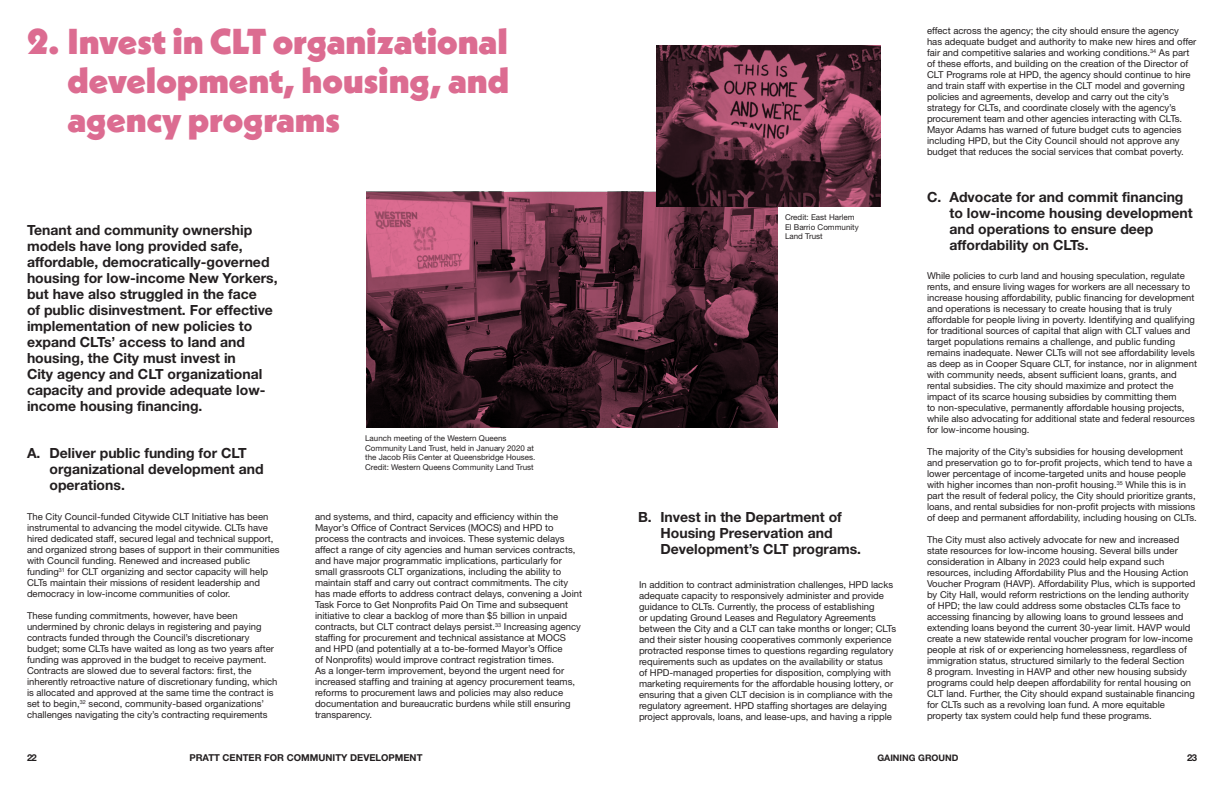
<style>
.page{position:relative;width:1224px;height:792px;background:#fff}
.page>*{position:absolute;margin:0;border:0;box-sizing:border-box;transform-origin:0 0}
.Heading{font:900 36px/39px "Neue Kabel";color:#dc6c91;text-align:justify}
.Sub-heading{font:700 14px/16px "Helvetica Neue LT Pro";color:#231f20}
.SubRec{font:700 14px/16px "Helvetica Neue LT Pro";color:#231f20}
.t1{font:9.5px/11px "Helvetica Neue LT Pro";color:#231f20}
.t2{font:700 9.5px "Helvetica Neue LT Pro";color:#231f20}
.t3{font:700 9px "Helvetica Neue LT Pro";color:#231f20}
.t4{font:8px/9.6px "Helvetica Neue LT Pro";color:#231f20}
</style>
<div class="page">
<img style="left:366px;top:192px;width:412px;height:236px">
<img style="left:656px;top:45px;width:224px;height:162px">
<p class="Heading" style="left:68px;top:22px;width:443px;text-indent:-40px">2. Invest in CLT organizational development, housing, and agency programs</p>
<p class="Sub-heading" style="left:27px;top:222px;width:252px">Tenant and community ownership models have long provided safe, affordable, democratically-governed housing for low-income New Yorkers, but have also struggled in the face<br>of public disinvestment. For effective implementation of new policies to expand CLTs’ access to land and housing, the City must invest in<br>City agency and CLT organizational capacity and provide adequate low&shy;income housing financing.</p>
<p class="SubRec" style="left:50px;top:445px;width:216px;text-indent:-22px">A. Deliver public funding for CLT organizational development and operations.</p>
<p class="t1" style="left:27px;top:511px;width:254px">The City Council-funded Citywide CLT Initiative has been instrumental to advancing the model citywide. CLTs have hired dedicated staff, secured legal and technical support, and organized strong bases of support in their communities with Council funding. Renewed and increased public funding<sup>31</sup> for CLT organizing and sector capacity will help CLTs maintain their missions of resident leadership and democracy in low-income communities of color.</p>
<p class="t1" style="left:27px;top:610px;width:252px">These funding commitments, however, have been undermined by chronic delays in registering and paying contracts funded through the Council’s discretionary budget; some CLTs have waited as long as two years after funding was approved in the budget to receive payment.<br>Contracts are slowed due to several factors: first, the inherently retroactive nature of discretionary funding, which is allocated and approved at the same time the contract is set to begin,<sup>32</sup> second, community-based organizations’ challenges navigating the city’s contracting requirements</p>
<p class="t4" style="left:365px;top:433px;width:172px">Launch meeting of the Western Queens Community Land Trust, held in January 2020 at the Jacob Riis Center at Queensbridge Houses.<br>Credit: Western Queens Community Land Trust</p>
<p class="t1" style="left:315px;top:511px;width:269px">and systems, and third, capacity and efficiency within the Mayor’s Office of Contract Services (MOCS) and HPD to process the contracts and invoices. These systemic delays affect a range of city agencies and human services contracts, and have major programmatic implications, particularly for small grassroots CLT organizations, including the ability to maintain staff and carry out contract commitments. The city has made efforts to address contract delays, convening a Joint Task Force to Get Nonprofits Paid On Time and subsequent initiative to clear a backlog of more than $5 billion in unpaid contracts, but CLT contract delays persist.<sup>33</sup> Increasing agency staffing for procurement and technical assistance at MOCS and HPD (and potentially at a to-be-formed Mayor’s Office<br>of Nonprofits) would improve contract registration times.<br>As a longer-term improvement, beyond the urgent need for increased staffing and training at agency procurement teams, reforms to procurement laws and policies may also reduce documentation and bureaucratic burdens while still ensuring transparency.</p>
<p class="t4" style="left:785px;top:212px;width:75px">Credit: East Harlem<br>El Barrio Community<br>Land Trust</p>
<p class="SubRec" style="left:660px;top:509px;width:202px;text-indent:-22px">B. Invest in the Department of<br>Housing Preservation and<br>Development’s CLT programs.</p>
<p class="t1" style="left:639px;top:579px;width:259px">In addition to contract administration challenges, HPD lacks adequate capacity to responsively administer and provide guidance to CLTs. Currently, the process of establishing<br>or updating Ground Leases and Regulatory Agreements between the City and a CLT can take months or longer; CLTs and their sister housing cooperatives commonly experience protracted response times to questions regarding regulatory requirements such as updates on the availability or status<br>of HPD-managed properties for disposition, complying with marketing requirements for the affordable housing lottery, or ensuring that a given CLT decision is in compliance with the regulatory agreement. HPD staffing shortages are delaying project approvals, loans, and lease-ups, and having a ripple</p>
<p class="t1" style="left:927px;top:25px;width:271px">effect across the agency; the city should ensure the agency has adequate budget and authority to make new hires and offer fair and competitive salaries and working conditions.<sup>34</sup> As part of these efforts, and building on the creation of the Director of CLT Programs role at HPD, the agency should continue to hire and train staff with expertise in the CLT model and governing policies and agreements, develop and carry out the city’s strategy for CLTs, and coordinate closely with the agency’s procurement team and other agencies interacting with CLTs.<br>Mayor Adams has warned of future budget cuts to agencies including HPD, but the City Council should not approve any budget that reduces the social services that combat poverty.</p>
<p class="SubRec" style="left:950px;top:188px;width:245px;text-indent:-22px">C. Advocate for and commit financing to low-income housing development and operations to ensure deep affordability on CLTs.</p>
<p class="t1" style="left:927px;top:270px;width:272px">While policies to curb land and housing speculation, regulate rents, and ensure living wages for workers are all necessary to increase housing affordability, public financing for development and operations is necessary to create housing that is truly affordable for people living in poverty. Identifying and qualifying for traditional sources of capital that align with CLT values and target populations remains a challenge, and public funding remains inadequate. Newer CLTs will not see affordability levels as deep as in Cooper Square CLT, for instance, nor in alignment with community needs, absent sufficient loans, grants, and rental subsidies. The city should maximize and protect the impact of its scarce housing subsidies by committing them<br>to non-speculative, permanently affordable housing projects, while also advocating for additional state and federal resources for low-income housing.</p>
<p class="t1" style="left:927px;top:446px;width:271px">The majority of the City’s subsidies for housing development and preservation go to for-profit projects, which tend to have a lower percentage of income-targeted units and house people with higher incomes than non-profit housing.<sup>35</sup> While this is in part the result of federal policy, the City should prioritize grants, loans, and rental subsidies for non-profit projects with missions of deep and permanent affordability, including housing on CLTs.</p>
<p class="t1" style="left:927px;top:534px;width:270px">The City must also actively advocate for new and increased state resources for low-income housing. Several bills under consideration in Albany in 2023 could help expand such resources, including Affordability Plus and the Housing Action Voucher Program (HAVP). Affordability Plus, which is supported by City Hall, would reform restrictions on the lending authority of HPD; the law could address some obstacles CLTs face to accessing financing by allowing loans to ground lessees and extending loans beyond the current 30-year limit. HAVP would create a new statewide rental voucher program for low-income people at risk of or experiencing homelessness, regardless of immigration status, structured similarly to the federal Section<br>8 program. Investing in HAVP and other new housing subsidy programs could help deepen affordability for rental housing on CLT land. Further, the City should expand sustainable financing for CLTs such as a revolving loan fund. A more equitable property tax system could help fund these programs.</p>
<p class="t2" style="left:27px;top:752px;width:11px">22</p>
<p class="t2" style="left:189px;top:752px;width:235px">PRATT CENTER FOR COMMUNITY DEVELOPMENT</p>
<p class="t3" style="left:877px;top:752px;width:83px">GAINING GROUND</p>
<p class="t2" style="left:1187px;top:752px;width:11px">23</p>
</div>
